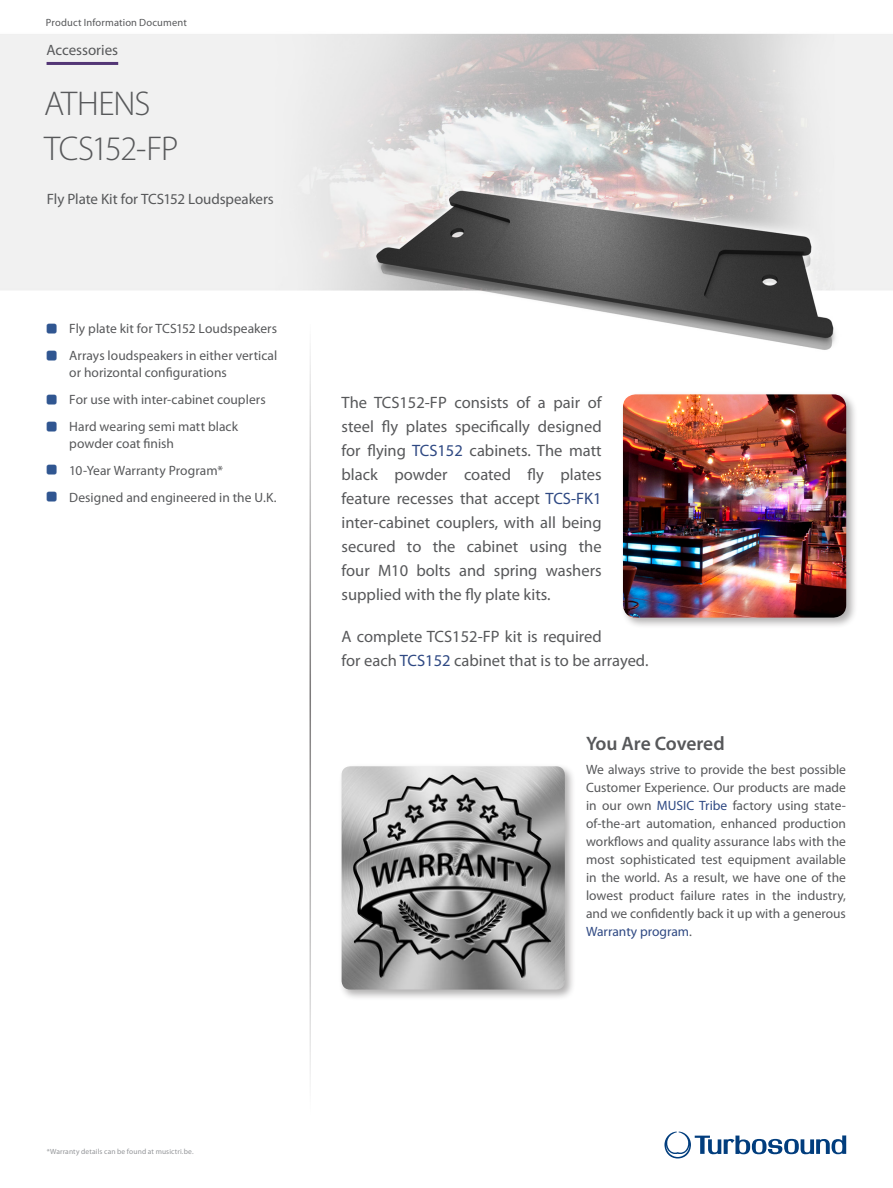
<style>
.page{position:relative;width:893px;height:1188px;background:#fff}
.page>*{position:absolute;margin:0;border:0;box-sizing:border-box;transform-origin:0 0}
._03_Description_Name{font:300 34.5px "Myriad Pro";letter-spacing:-.04em;color:#57585a}
._02_Search_Name{font:300 34.5px "Myriad Pro";letter-spacing:-.025em;color:#57585a}
._09_Body_Header_1{font:600 19.5px "Myriad Pro";letter-spacing:-.01em;color:#57585a}
._08_Standard_First_T{font:16.5px/24px "Myriad Pro";color:#57585a;text-align:justify}
._04_Product_Subhead{font:15px "Myriad Pro";letter-spacing:-.005em;color:#57585a}
._01_Item_Group{font:15px "Myriad Pro";color:#57585a}
._08_Standard_Text{font:13.5px/18px "Myriad Pro";color:#57585a;text-align:justify}
._05_Product_Features{font:13.5px/16.5px "Myriad Pro";letter-spacing:.005em;color:#57585a}
.t1{font:10.5px "Myriad Pro";letter-spacing:.015em;color:#57585a}
._07_Disclaimer{font:7.5px "Myriad Pro";letter-spacing:.015em;color:#939598}
.s1{font-family:"SQF Cust Glyph Set 1 V1";font-size:20.25px;color:#305691}
.s2{color:#2f4983}
</style>
<div class="page">
<img style="left:0;top:33px;width:893px;height:1126px">
<hr style="left:47px;top:62px;width:71px;height:3px;background:#533676">
<hr style="left:309px;top:324px;width:2px;height:797px;background:#231f20">
<svg style="left:664px;top:1132px;width:182px;height:26px"></svg>
<div style="left:620px;top:391px;width:237px;height:238px;background:#231f20;opacity:.35"></div>
<img style="left:623px;top:394px;width:223px;height:224px">
<div style="left:338px;top:763px;width:238px;height:238px;background:#231f20;opacity:.35"></div>
<img style="left:342px;top:766px;width:223px;height:224px">
<p class="t1" style="left:46px;top:16px;width:142px">Product Information Document</p>
<p class="_01_Item_Group" style="left:47px;top:40px;width:73px">Accessories</p>
<p class="_02_Search_Name" style="left:44px;top:85px;width:108px">ATHENS</p>
<p class="_03_Description_Name" style="left:44px;top:130px;width:136px">TCS152-FP</p>
<p class="_04_Product_Subhead" style="left:47px;top:190px;width:228px">Fly Plate Kit for TCS152 Loudspeakers</p>
<p class="_05_Product_Features" style="left:47px;top:320px;width:232px"><span class="s1">#</span> Fly plate kit for TCS152 Loudspeakers</p>
<p class="_05_Product_Features" style="left:69px;top:347px;width:210px;text-indent:-22px"><span class="s1">#</span> Arrays loudspeakers in either vertical or horizontal configurations</p>
<p class="_05_Product_Features" style="left:47px;top:391px;width:221px"><span class="s1">#</span> For use with inter-cabinet couplers</p>
<p class="_05_Product_Features" style="left:69px;top:418px;width:170px;text-indent:-22px"><span class="s1">#</span> Hard wearing semi matt black powder coat finish</p>
<p class="_05_Product_Features" style="left:47px;top:462px;width:178px"><span class="s1">#</span> 10-Year Warranty Program*</p>
<p class="_05_Product_Features" style="left:47px;top:489px;width:231px"><span class="s1">#</span> Designed and engineered in the U.K.</p>
<p class="_08_Standard_First_T" style="left:342px;top:390px;width:262px">The TCS152-FP consists of a pair of steel fly plates specifically designed for flying <span class="s2">TCS152</span> cabinets. The matt black powder coated fly plates feature recesses that accept <span class="s2">TCS-FK1 </span>inter-cabinet couplers, with all being secured to the cabinet using the four M10 bolts and spring washers supplied with the fly plate kits.</p>
<p class="_08_Standard_First_T" style="left:342px;top:624px;width:308px">A complete TCS152-FP kit is required<br>for each <span class="s2">TCS152</span> cabinet that is to be arrayed.</p>
<p class="_09_Body_Header_1" style="left:586px;top:731px;width:140px">You Are Covered</p>
<p class="_08_Standard_Text" style="left:586px;top:760px;width:261px">We always strive to provide the best possible Customer Experience. Our products are made in our own <span class="s2">MUSIC Tribe</span> factory using state&shy;of-the-art automation, enhanced production workflows and quality assurance labs with the most sophisticated test equipment available in the world. As a result, we have one of the lowest product failure rates in the industry, and we confidently back it up with a generous <span class="s2">Warranty program</span>.</p>
<p class="_07_Disclaimer" style="left:47px;top:1147px;width:148px">*Warranty details can be found at musictri.be.</p>
</div>
